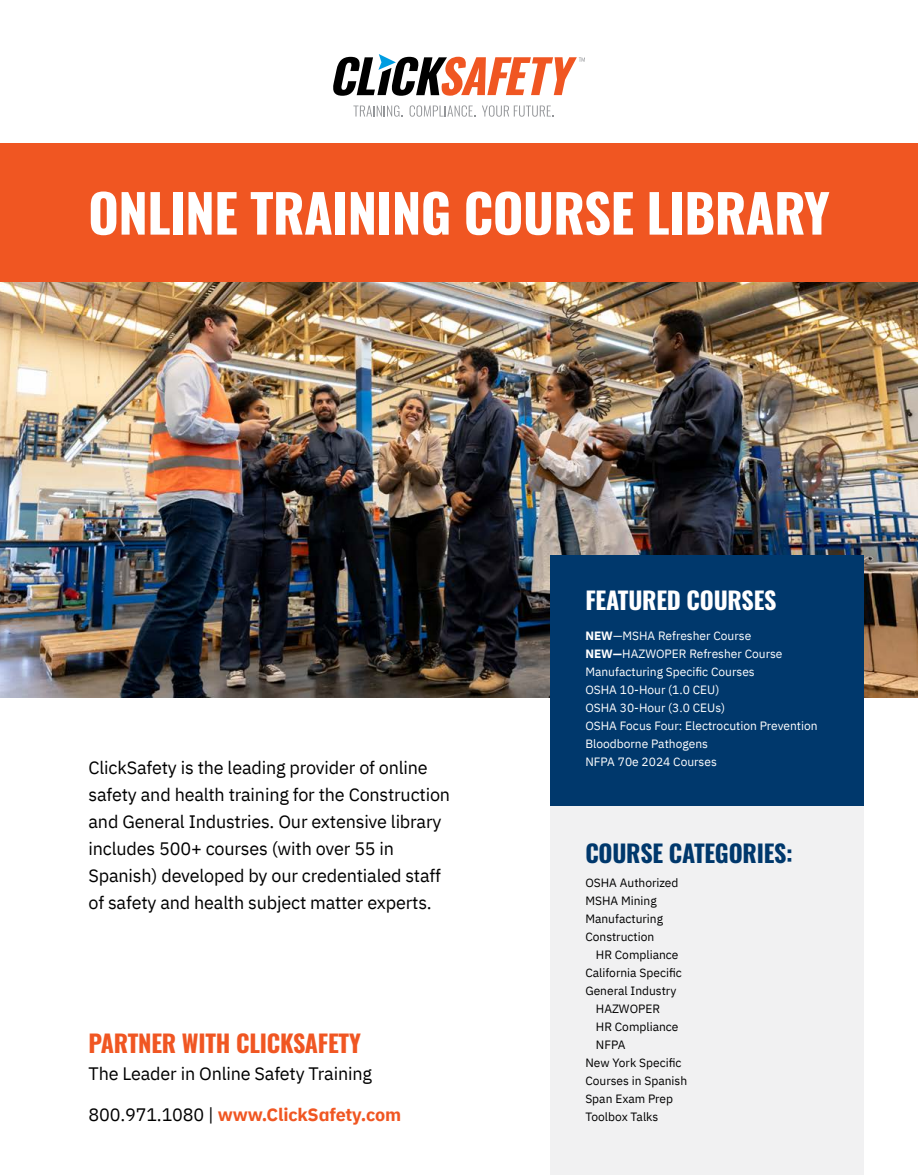
<style>
.page{position:relative;width:918px;height:1175px;background:#fff}
.page>*{position:absolute;margin:0;border:0;box-sizing:border-box;transform-origin:0 0}
.t1{font:700 52.5px "Oswald";letter-spacing:-.01em;color:#fff}
.t2{font:700 24px "Oswald";letter-spacing:-.01em;color:#f05622}
.t3{font:700 24px "Oswald";letter-spacing:-.01em;color:#00386c}
.t4{font:700 24px "Oswald";letter-spacing:-.01em;color:#fff}
.t5{font:18px/27px "IBM Plex Sans";letter-spacing:-.01em;color:#000}
.t6{font:700 18px "IBM Plex Sans";letter-spacing:-.01em;color:#f05622}
.t7{font:12px/18px "IBM Plex Sans";color:#fff}
.t8{font:12px/18px "IBM Plex Sans";color:#000}
.s1{font-weight:400;color:#000}
.s2{font-weight:700}
</style>
<div class="page">
<div style="left:551px;top:805px;width:313px;height:369px;background:#f1f1f2"></div>
<img style="left:0;top:282px;width:918px;height:415px">
<div style="left:0;top:144px;width:918px;height:138px;background:#f05622"></div>
<svg style="left:353px;top:105px;width:49px;height:12px"></svg>
<svg style="left:410px;top:105px;width:65px;height:12px"></svg>
<svg style="left:482px;top:105px;width:71px;height:12px"></svg>
<svg style="left:333px;top:54px;width:252px;height:42px"></svg>
<div style="left:551px;top:555px;width:313px;height:250px;background:#00386c"></div>
<h1 class="t1" style="left:88px;top:186px;width:743px">ONLINE TRAINING COURSE LIBRARY</h1>
<p class="t5" style="left:89px;top:752px;width:363px">ClickSafety is the leading provider of online safety and health training for the Construction and General Industries. Our extensive library includes 500+ courses (with over 55 in Spanish) developed by our credentialed staff of safety and health subject matter experts.</p>
<h2 class="t2" style="left:89px;top:1031px;width:274px">PARTNER WITH CLICKSAFETY</h2>
<p class="t5" style="left:89px;top:1059px;width:285px">The Leader in Online Safety Training</p>
<p class="t6" style="left:89px;top:1100px;width:314px"><span class="s1">800.971.1080 |</span> www.ClickSafety.com</p>
<h2 class="t4" style="left:585px;top:587px;width:193px">FEATURED COURSES</h2>
<p class="t7" style="left:585px;top:625px;width:234px"><span class="s2">NEW</span>—MSHA Refresher Course<br><span class="s2">NEW—</span>HAZWOPER Refresher Course<br>Manufacturing Specific Courses<br>OSHA 10-Hour (1.0 CEU)<br>OSHA 30-Hour (3.0 CEUs)<br>OSHA Focus Four: Electrocution Prevention<br>Bloodborne Pathogens<br>NFPA 70e 2024 Courses</p>
<h2 class="t3" style="left:585px;top:840px;width:209px">COURSE CATEGORIES:</h2>
<p class="t8" style="left:585px;top:872px;width:95px">OSHA Authorized<br>MSHA Mining<br>Manufacturing<br>Construction</p>
<p class="t8" style="left:596px;top:944px;width:84px">HR Compliance</p>
<p class="t8" style="left:585px;top:962px;width:98px">California Specific</p>
<p class="t8" style="left:585px;top:980px;width:93px">General Industry</p>
<p class="t8" style="left:596px;top:998px;width:66px">HAZWOPER</p>
<p class="t8" style="left:596px;top:1016px;width:84px">HR Compliance</p>
<p class="t8" style="left:596px;top:1034px;width:31px">NFPA</p>
<p class="t8" style="left:585px;top:1052px;width:98px">New York Specific</p>
<p class="t8" style="left:585px;top:1070px;width:103px">Courses in Spanish</p>
<p class="t8" style="left:585px;top:1088px;width:89px">Span Exam Prep</p>
<p class="t8" style="left:585px;top:1106px;width:74px">Toolbox Talks</p>
</div>
